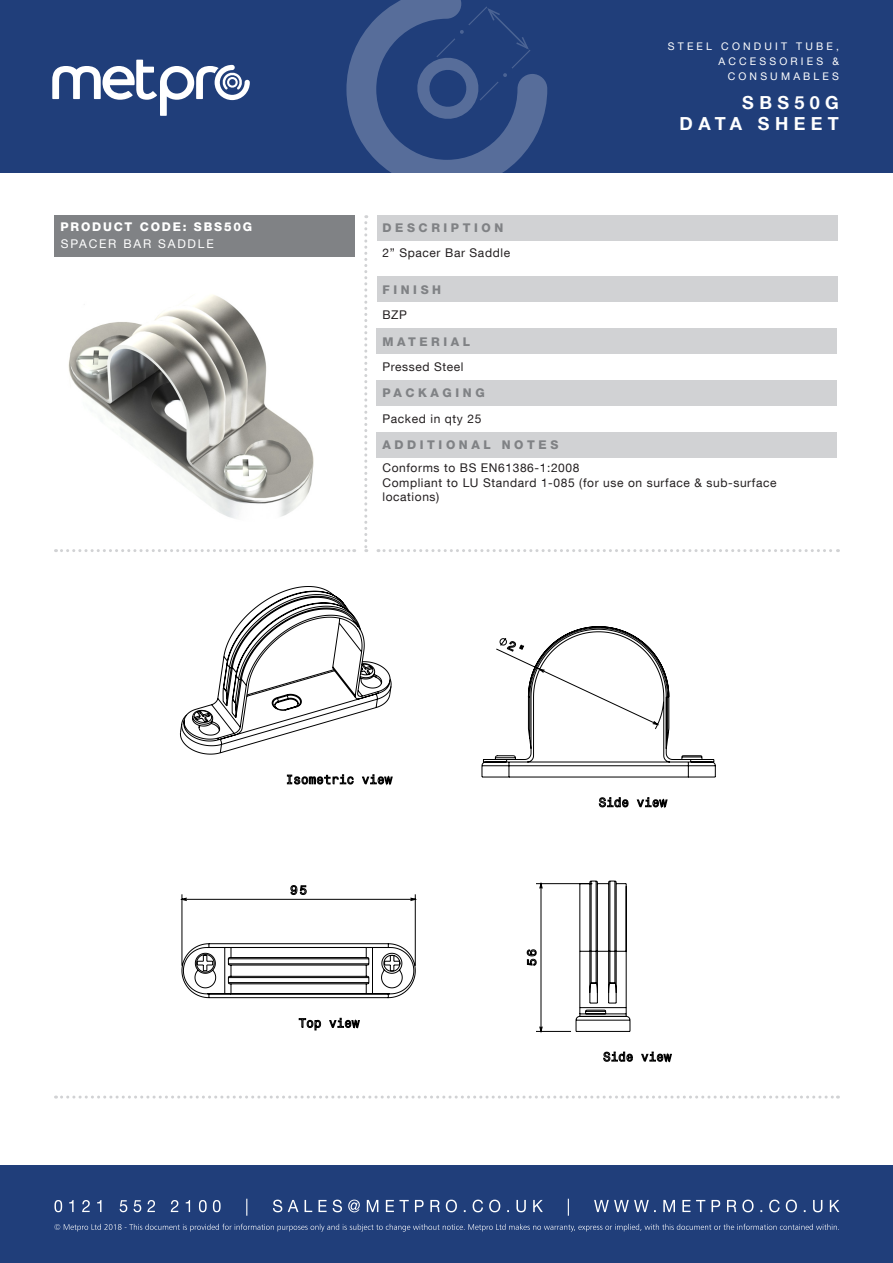
<style>
.page{position:relative;width:893px;height:1263px;background:#fff}
.page>*{position:absolute;margin:0;border:0;box-sizing:border-box;transform-origin:0 0}
.t1{font:700 18px "Helvetica Neue LT Com";letter-spacing:.3em;color:#fff}
.t2{font:12px/14.4px "Helvetica Neue LT Com";letter-spacing:.05em;color:#231f20}
.t3{font:800 12px "Helvetica Neue LT Com";letter-spacing:.3em;color:#808285}
.t4{font:800 12px "Helvetica Neue LT Com";letter-spacing:.15em;color:#fff}
.t5{font:12px "Helvetica Neue LT Com";letter-spacing:.15em;color:#fff}
.t6{font:10.5px "Helvetica Neue LT Com";letter-spacing:.3em;color:#fff}
</style>
<div class="page">
<div style="left:0;top:1165px;width:893px;height:98px;background:#203e7a"></div>
<svg style="left:54px;top:1224px;width:785px;height:7px"></svg>
<svg style="left:54px;top:1199px;width:785px;height:17px"></svg>
<div style="left:0;top:0;width:893px;height:172px;background:#203e7a"></div>
<svg style="left:52px;top:60px;width:198px;height:56px"></svg>
<svg style="left:364px;top:215px;width:3px;height:337px"></svg>
<svg style="left:56px;top:549px;width:299px;height:3px"></svg>
<svg style="left:378px;top:549px;width:460px;height:3px"></svg>
<svg style="left:62px;top:1095px;width:776px;height:3px"></svg>
<svg style="left:346px;top:0;width:201px;height:173px"></svg>
<div style="left:376px;top:215px;width:461px;height:25px;background:#d1d2d4"></div>
<div style="left:55px;top:215px;width:300px;height:41px;background:#808285"></div>
<div style="left:376px;top:277px;width:461px;height:25px;background:#d1d2d4"></div>
<div style="left:376px;top:329px;width:461px;height:25px;background:#d1d2d4"></div>
<div style="left:376px;top:381px;width:461px;height:25px;background:#d1d2d4"></div>
<div style="left:376px;top:432px;width:461px;height:26px;background:#d1d2d4"></div>
<img style="left:68px;top:295px;width:246px;height:224px">
<svg style="left:237px;top:586px;width:123px;height:40px"></svg>
<svg style="left:180px;top:626px;width:536px;height:370px"></svg>
<svg style="left:197px;top:880px;width:475px;height:182px"></svg>
<p class="t4" style="left:61px;top:220px;width:193px">PRODUCT CODE: SBS50G</p>
<p class="t5" style="left:61px;top:236px;width:154px">SPACER BAR SADDLE</p>
<p class="t6" style="left:668px;top:40px;width:173px">STEEL CONDUIT TUBE,</p>
<p class="t6" style="left:718px;top:55px;width:122px">ACCESSORIES &amp;</p>
<p class="t6" style="left:728px;top:70px;width:113px">CONSUMABLES</p>
<p class="t1" style="left:680px;top:112px;width:161px">DATA SHEET</p>
<p class="t1" style="left:742px;top:91px;width:98px">SBS50G</p>
<p class="t3" style="left:382px;top:221px;width:122px">DESCRIPTION</p>
<p class="t2" style="left:382px;top:245px;width:129px">2” Spacer Bar Saddle</p>
<p class="t3" style="left:382px;top:282px;width:60px">FINISH</p>
<p class="t2" style="left:382px;top:307px;width:26px">BZP</p>
<p class="t3" style="left:382px;top:334px;width:89px">MATERIAL</p>
<p class="t2" style="left:382px;top:359px;width:83px">Pressed Steel</p>
<p class="t3" style="left:382px;top:386px;width:104px">PACKAGING</p>
<p class="t2" style="left:382px;top:411px;width:101px">Packed in qty 25</p>
<p class="t3" style="left:382px;top:438px;width:178px">ADDITIONAL NOTES</p>
<p class="t2" style="left:382px;top:460px;width:199px">Conforms to BS EN61386-1:2008</p>
<p class="t2" style="left:382px;top:475px;width:396px">Compliant to LU Standard 1-085 (for use on surface &amp; sub-surface locations)</p>
</div>
